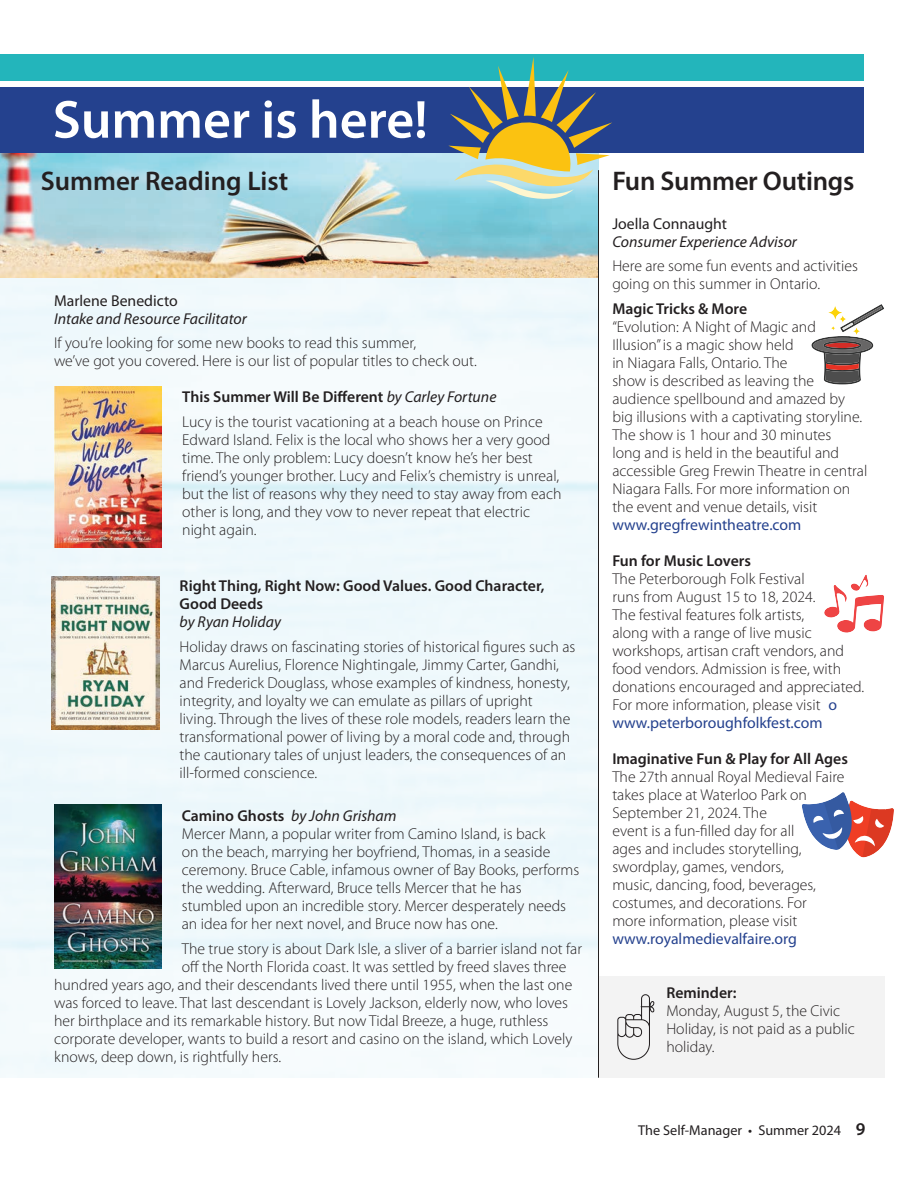
<style>
.page{position:relative;width:918px;height:1188px;background:#fff}
.page>*{position:absolute;margin:0;border:0;box-sizing:border-box;transform-origin:0 0}
.t1{font:600 54px "Myriad Pro";color:#fff}
.t2{font:600 27px "Myriad Pro";color:#231f20}
.t3{font:600 18px "Myriad Pro";color:#231f20}
.t4{font:300 15.75px/18px "Myriad Pro";color:#231f20}
.t5{font:600 15.75px/18px "Myriad Pro";color:#231f20}
.t6{font:italic 15.75px/18px "Myriad Pro";color:#231f20}
.t7{font:15.75px "Myriad Pro";color:#24418e}
.t8{font:14.25px "Myriad Pro";color:#231f20}
.s1{font-style:normal}
.s2{font-weight:400;font-style:italic}
.s3{font-weight:600;font-style:normal}
</style>
<div class="page">
<div style="left:0;top:54px;width:864px;height:27px;background:#23b5bb"></div>
<div style="left:598px;top:976px;width:286px;height:102px;background:#f3f3f3"></div>
<div style="left:0;top:278px;width:598px;height:800px;background:#f0f9fc"></div>
<img style="left:0;top:153px;width:598px;height:125px">
<hr style="left:598px;top:170px;width:1px;height:908px;background:#231f20">
<div style="left:0;top:88px;width:864px;height:65px;background:#24418e"></div>
<svg style="left:448px;top:57px;width:164px;height:143px"></svg>
<svg style="left:828px;top:304px;width:56px;height:28px"></svg>
<svg style="left:824px;top:575px;width:60px;height:58px"></svg>
<svg style="left:802px;top:792px;width:65px;height:65px"></svg>
<svg style="left:617px;top:994px;width:38px;height:66px"></svg>
<img style="left:54px;top:387px;width:108px;height:160px">
<img style="left:52px;top:577px;width:107px;height:153px">
<img style="left:54px;top:805px;width:108px;height:164px">
<h2 class="t1" style="left:53px;top:85px;width:377px">Summer is here!</h2>
<h3 class="t2" style="left:41px;top:164px;width:249px">Summer Reading List</h3>
<p class="t6" style="left:54px;top:291px;width:194px"><span class="s1">Marlene Benedicto<br></span>Intake and Resource Facilitator</p>
<p class="t4" style="left:54px;top:334px;width:424px">If you’re looking for some new books to read this summer,<br>we’ve got you covered. Here is our list of popular titles to check out.</p>
<h4 class="t5" style="left:182px;top:388px;width:316px">This Summer Will Be Different <span class="s2">by Carley Fortune</span></h4>
<p class="t4" style="left:182px;top:413px;width:381px">Lucy is the tourist vacationing at a beach house on Prince Edward Island. Felix is the local who shows her a very good time. The only problem: Lucy doesn’t know he’s her best friend’s younger brother. Lucy and Felix’s chemistry is unreal, but the list of reasons why they need to stay away from each other is long, and they vow to never repeat that electric night again.</p>
<h4 class="t5" style="left:180px;top:577px;width:366px">Right Thing, Right Now: Good Values. Good Character,<br>Good Deeds<br><span class="s2">by Ryan Holiday</span></h4>
<p class="t4" style="left:180px;top:638px;width:397px">Holiday draws on fascinating stories of historical figures such as Marcus Aurelius, Florence Nightingale, Jimmy Carter, Gandhi, and Frederick Douglass, whose examples of kindness, honesty, integrity, and loyalty we can emulate as pillars of upright<br>living. Through the lives of these role models, readers learn the transformational power of living by a moral code and, through the cautionary tales of unjust leaders, the consequences of an ill-formed conscience.</p>
<h4 class="t6" style="left:182px;top:806px;width:216px"><span class="s3">Camino Ghosts</span> by John Grisham</h4>
<p class="t4" style="left:182px;top:825px;width:399px">Mercer Mann, a popular writer from Camino Island, is back<br>on the beach, marrying her boyfriend, Thomas, in a seaside ceremony. Bruce Cable, infamous owner of Bay Books, performs the wedding. Afterward, Bruce tells Mercer that he has stumbled upon an incredible story. Mercer desperately needs an idea for her next novel, and Bruce now has one.</p>
<p class="t4" style="left:182px;top:939px;width:402px">The true story is about Dark Isle, a sliver of a barrier island not far</p>
<p class="t4" style="left:182px;top:957px;width:386px">off the North Florida coast. It was settled by freed slaves three</p>
<p class="t4" style="left:54px;top:975px;width:520px">hundred years ago, and their descendants lived there until 1955, when the last one</p>
<p class="t4" style="left:54px;top:993px;width:515px">was forced to leave. That last descendant is Lovely Jackson, elderly now, who loves</p>
<p class="t4" style="left:54px;top:1011px;width:496px">her birthplace and its remarkable history. But now Tidal Breeze, a huge, ruthless</p>
<p class="t4" style="left:54px;top:1029px;width:520px">corporate developer, wants to build a resort and casino on the island, which Lovely</p>
<p class="t4" style="left:54px;top:1047px;width:229px">knows, deep down, is rightfully hers.</p>
<h3 class="t2" style="left:612px;top:164px;width:244px">Fun Summer Outings</h3>
<p class="t6" style="left:612px;top:214px;width:186px"><span class="s1">Joella Connaught<br></span>Consumer Experience Advisor</p>
<p class="t4" style="left:612px;top:257px;width:247px">Here are some fun events and activities going on this summer in Ontario.</p>
<h4 class="t5" style="left:612px;top:299px;width:136px">Magic Tricks &amp; More</h4>
<p class="t4" style="left:612px;top:318px;width:257px">“Evolution: A Night of Magic and Illusion” is a magic show held<br>in Niagara Falls, Ontario. The<br>show is described as leaving the audience spellbound and amazed by big illusions with a captivating storyline.<br>The show is 1 hour and 30 minutes<br>long and is held in the beautiful and accessible Greg Frewin Theatre in central Niagara Falls. For more information on the event and venue details, visit</p>
<p class="t7" style="left:612px;top:515px;width:190px">www.gregfrewintheatre.com</p>
<h4 class="t5" style="left:612px;top:551px;width:140px">Fun for Music Lovers</h4>
<p class="t4" style="left:612px;top:570px;width:253px">The Peterborough Folk Festival<br>runs from August 15 to 18, 2024.<br>The festival features folk artists,<br>along with a range of live music workshops, artisan craft vendors, and food vendors. Admission is free, with donations encouraged and appreciated.<br>For more information, please visit</p>
<p class="t7" style="left:612px;top:713px;width:212px">www.peterboroughfolkfest.com</p>
<h4 class="t5" style="left:612px;top:749px;width:237px">Imaginative Fun &amp; Play for All Ages</h4>
<p class="t4" style="left:612px;top:768px;width:234px">The 27th annual Royal Medieval Faire takes place at Waterloo Park on<br>September 21, 2024. The<br>event is a fun-filled day for all<br>ages and includes storytelling, swordplay, games, vendors,<br>music, dancing, food, beverages, costumes, and decorations. For<br>more information, please visit</p>
<p class="t7" style="left:612px;top:929px;width:186px">www.royalmedievalfaire.org</p>
<h3 class="t5" style="left:666px;top:984px;width:72px">Reminder:</h3>
<p class="t4" style="left:666px;top:1002px;width:190px">Monday, August 5, the Civic<br>Holiday, is not paid as a public holiday.</p>
<p class="t7" style="left:828px;top:695px;width:10px">o</p>
<p class="t8" style="left:638px;top:1121px;width:204px">The Self-Manager • Summer 2024</p>
<p class="t3" style="left:856px;top:1117px;width:11px">9</p>
</div>
